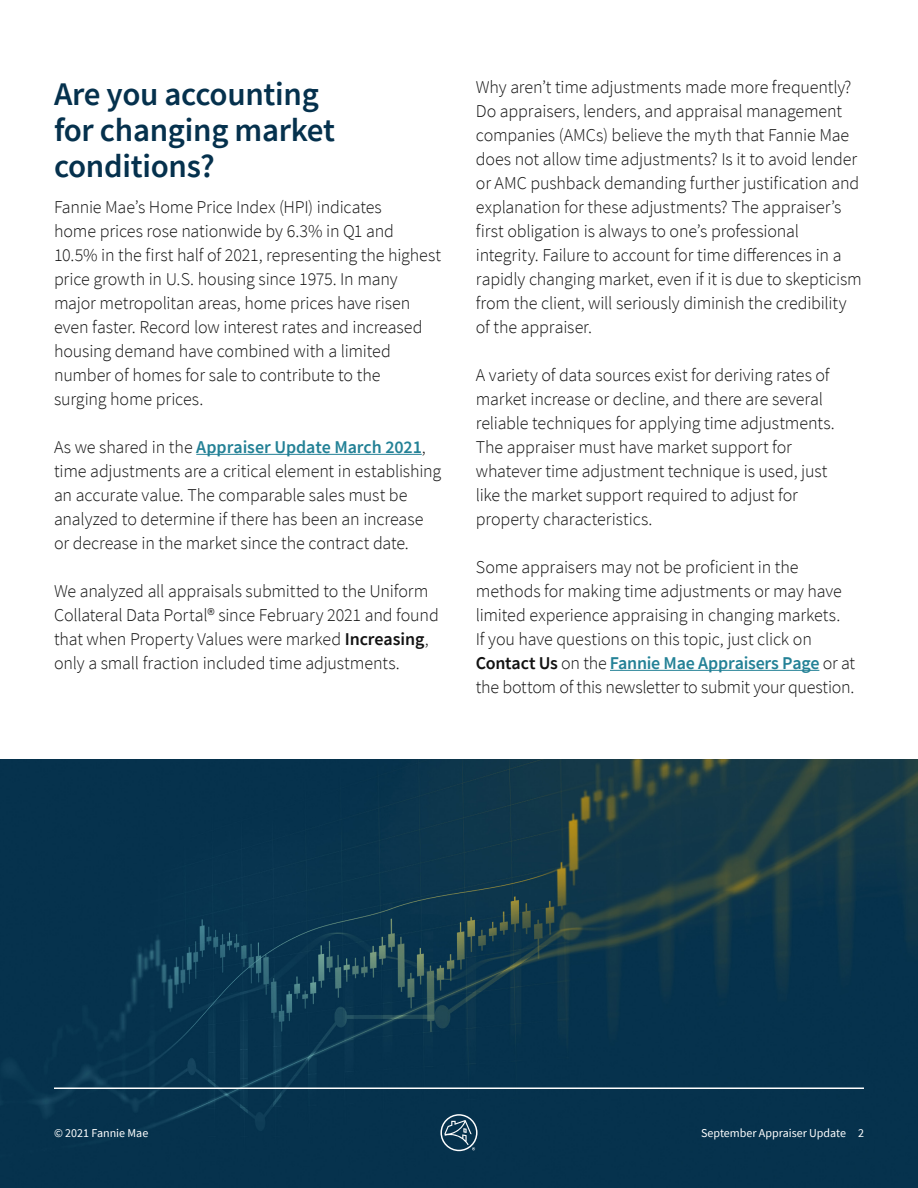
<style>
.page{position:relative;width:918px;height:1188px;background:#fff}
.page>*{position:absolute;margin:0;border:0;box-sizing:border-box;transform-origin:0 0}
.t1{font:600 33px/36px "Source Sans Pro";letter-spacing:-.01em;color:#05314d}
.Body{font:300 18px/24px "Source Sans Pro";letter-spacing:-.01em;color:#121212}
.Page_Number{font:12px "Source Sans Pro";color:#fff}
.s1{font-weight:600;color:#238196}
.s2{font-weight:600}
</style>
<div class="page">
<img style="left:0;top:759px;width:918px;height:429px">
<hr style="left:54px;top:1088px;width:810px;height:1px;background:#fff">
<svg style="left:440px;top:1114px;width:38px;height:37px"></svg>
<hr style="left:196px;top:454px;width:226px;height:1px;background:#238196">
<hr style="left:610px;top:670px;width:209px;height:1px;background:#238196">
<h3 class="t1" style="left:54px;top:76px;width:282px">Are you accounting for changing market conditions?</h3>
<p class="Body" style="left:54px;top:195px;width:389px">Fannie Mae’s Home Price Index (HPI) indicates<br>home prices rose nationwide by 6.3% in Q1 and 10.5% in the first half of 2021, representing the highest price growth in U.S. housing since 1975. In many major metropolitan areas, home prices have risen even faster. Record low interest rates and increased housing demand have combined with a limited number of homes for sale to contribute to the<br>surging home prices.</p>
<p class="Body" style="left:54px;top:435px;width:389px">As we shared in the <span class="s1">Appraiser Update March 2021</span>, time adjustments are a critical element in establishing an accurate value. The comparable sales must be analyzed to determine if there has been an increase or decrease in the market since the contract date.</p>
<p class="Body" style="left:54px;top:579px;width:386px">We analyzed all appraisals submitted to the Uniform Collateral Data Portal® since February 2021 and found that when Property Values were marked <span class="s2">Increasing</span>, only a small fraction included time adjustments.</p>
<p class="Body" style="left:476px;top:75px;width:388px">Why aren’t time adjustments made more frequently?<br>Do appraisers, lenders, and appraisal management companies (AMCs) believe the myth that Fannie Mae does not allow time adjustments? Is it to avoid lender or AMC pushback demanding further justification and explanation for these adjustments? The appraiser’s first obligation is always to one’s professional integrity. Failure to account for time differences in a rapidly changing market, even if it is due to skepticism from the client, will seriously diminish the credibility of the appraiser.</p>
<p class="Body" style="left:476px;top:363px;width:360px">A variety of data sources exist for deriving rates of market increase or decline, and there are several reliable techniques for applying time adjustments.<br>The appraiser must have market support for whatever time adjustment technique is used, just like the market support required to adjust for property characteristics.</p>
<p class="Body" style="left:476px;top:555px;width:381px">Some appraisers may not be proficient in the methods for making time adjustments or may have limited experience appraising in changing markets.<br>If you have questions on this topic, just click on <span class="s2">Contact Us</span> on the <span class="s1">Fannie Mae Appraisers Page</span> or at the bottom of this newsletter to submit your question.</p>
<p class="Page_Number" style="left:54px;top:1125px;width:96px">© 2021 Fannie Mae</p>
<p class="Page_Number" style="left:701px;top:1125px;width:164px">September Appraiser Update 2</p>
</div>
